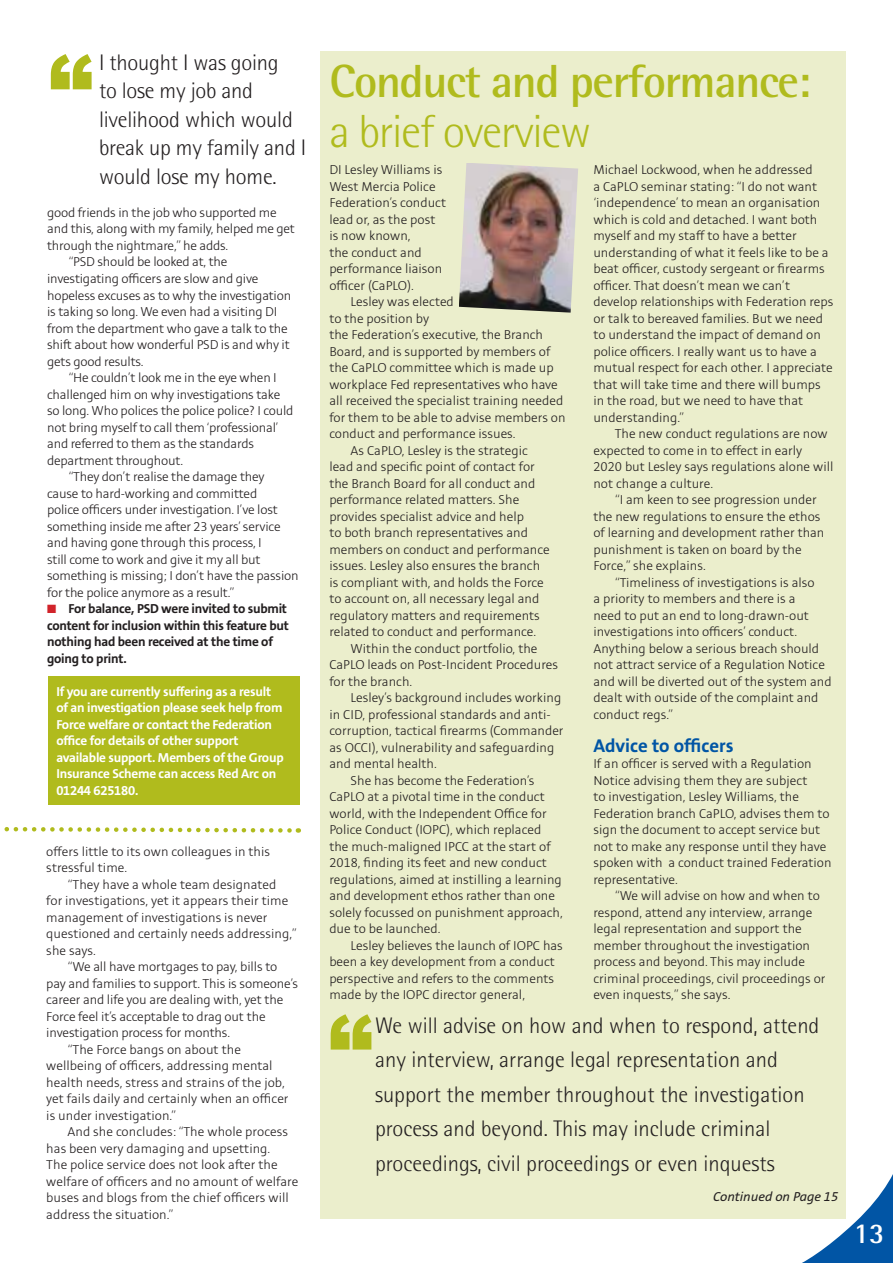
<style>
.page{position:relative;width:893px;height:1263px;background:#fff}
.page>*{position:absolute;margin:0;border:0;box-sizing:border-box;transform-origin:0 0}
.t1{font:900 88.5px "Arial";color:#b0bb1d}
.t2{font:700 46.5px "Rotis Semi Sans";letter-spacing:-.03em;color:#b0bb1d}
.t3{font:300 46.5px "Rotis Semi Sans";letter-spacing:-.03em;color:#b0bb1d}
.t4{font:700 28.5px "Rotis Semi Sans";color:#fff}
.t5{font:300 22.5px/28.5px "Rotis Semi Sans";color:#231f20}
.t6{font:700 20.25px "Stinnes Sans";color:#0155a5}
.t7{font:300 14.25px/16.5px "Stinnes Sans";color:#231f20}
.t8{font:700 14.25px/16.5px "Stinnes Sans";letter-spacing:-.015em;color:#fff}
.t9{font:700 14.25px/16.5px "Stinnes Sans";letter-spacing:-.015em;color:#231f20}
.t10{font:italic 14.25px "Stinnes Sans";color:#231f20}
.s1{color:#d1232a}
</style>
<div class="page">
<div style="left:48px;top:676px;width:251px;height:128px;background:#b0bb1d"></div>
<svg style="left:766px;top:1174px;width:127px;height:89px"></svg>
<div style="left:321px;top:51px;width:525px;height:1167px;background:#ebeecc"></div>
<img style="left:459px;top:163px;width:119px;height:150px">
<svg style="left:4px;top:827px;width:295px;height:6px"></svg>
<p class="t1" style="left:48px;top:23px;width:46px">“</p>
<p class="t5" style="left:99px;top:48px;width:209px">I thought I was going<br>to lose my job and livelihood which would break up my family and I would lose my home.</p>
<p class="t7" style="left:47px;top:205px;width:249px">good friends in the job who supported me and this, along with my family, helped me get through the nightmare,” he adds.</p>
<p class="t7" style="left:47px;top:254px;width:246px;text-indent:21px">“PSD should be looked at, the investigating officers are slow and give hopeless excuses as to why the investigation is taking so long. We even had a visiting DI from the department who gave a talk to the shift about how wonderful PSD is and why it gets good results.</p>
<p class="t7" style="left:47px;top:370px;width:248px;text-indent:21px">“He couldn’t look me in the eye when I challenged him on why investigations take so long. Who polices the police police? I could not bring myself to call them ‘professional’ and referred to them as the standards department throughout.</p>
<p class="t7" style="left:47px;top:469px;width:253px;text-indent:21px">“They don’t realise the damage they cause to hard-working and committed<br>police officers under investigation. I’ve lost something inside me after 23 years’ service and having gone through this process, I<br>still come to work and give it my all but something is missing; I don’t have the passion for the police anymore as a result.”</p>
<p class="t9" style="left:47px;top:601px;width:243px"><span class="s1">■</span> For balance, PSD were invited to submit content for inclusion within this feature but nothing had been received at the time of going to print.</p>
<p class="t8" style="left:56px;top:683px;width:229px">If you are currently suffering as a result of an investigation please seek help from Force welfare or contact the Federation office for details of other support available support. Members of the Group Insurance Scheme can access Red Arc on 01244 625180.</p>
<p class="t7" style="left:46px;top:843px;width:225px">offers little to its own colleagues in this stressful time.</p>
<p class="t7" style="left:46px;top:876px;width:252px;text-indent:21px">“They have a whole team designated<br>for investigations, yet it appears their time management of investigations is never questioned and certainly needs addressing,” she says.</p>
<p class="t7" style="left:46px;top:959px;width:253px;text-indent:21px">“We all have mortgages to pay, bills to pay and families to support. This is someone’s career and life you are dealing with, yet the Force feel it’s acceptable to drag out the investigation process for months.</p>
<p class="t7" style="left:46px;top:1041px;width:244px;text-indent:21px">“The Force bangs on about the wellbeing of officers, addressing mental health needs, stress and strains of the job, yet fails daily and certainly when an officer is under investigation.”</p>
<p class="t7" style="left:46px;top:1124px;width:253px;text-indent:21px">And she concludes: “The whole process has been very damaging and upsetting.<br>The police service does not look after the welfare of officers and no amount of welfare buses and blogs from the chief officers will address the situation.”</p>
<p class="t2" style="left:330px;top:53px;width:482px">Conduct and performance:</p>
<p class="t3" style="left:330px;top:104px;width:263px">a brief overview</p>
<p class="t7" style="left:329px;top:162px;width:118px">DI Lesley Williams is<br>West Mercia Police<br>Federation’s conduct lead or, as the post is now known,<br>the conduct and performance liaison officer (CaPLO).</p>
<p class="t7" style="left:329px;top:294px;width:238px;text-indent:21px">Lesley was elected<br>to the position by<br>the Federation’s executive, the Branch Board, and is supported by members of the CaPLO committee which is made up workplace Fed representatives who have all received the specialist training needed for them to be able to advise members on conduct and performance issues.</p>
<p class="t7" style="left:329px;top:442px;width:222px;text-indent:21px">As CaPLO, Lesley is the strategic lead and specific point of contact for the Branch Board for all conduct and performance related matters. She provides specialist advice and help<br>to both branch representatives and members on conduct and performance issues. Lesley also ensures the branch is compliant with, and holds the Force to account on, all necessary legal and regulatory matters and requirements related to conduct and performance.</p>
<p class="t7" style="left:329px;top:640px;width:230px;text-indent:21px">Within the conduct portfolio, the<br>CaPLO leads on Post-Incident Procedures for the branch.</p>
<p class="t7" style="left:329px;top:690px;width:236px;text-indent:21px">Lesley’s background includes working in CID, professional standards and anti&shy;corruption, tactical firearms (Commander as OCCI), vulnerability and safeguarding and mental health.</p>
<p class="t7" style="left:329px;top:772px;width:235px;text-indent:21px">She has become the Federation’s CaPLO at a pivotal time in the conduct world, with the Independent Office for Police Conduct (IOPC), which replaced the much-maligned IPCC at the start of 2018, finding its feet and new conduct regulations, aimed at instilling a learning and development ethos rather than one solely focussed on punishment approach, due to be launched.</p>
<p class="t7" style="left:329px;top:937px;width:235px;text-indent:21px">Lesley believes the launch of IOPC has been a key development from a conduct perspective and refers to the comments made by the IOPC director general,</p>
<p class="t7" style="left:593px;top:162px;width:241px">Michael Lockwood, when he addressed<br>a CaPLO seminar stating: “I do not want ‘independence’ to mean an organisation which is cold and detached. I want both myself and my staff to have a better understanding of what it feels like to be a beat officer, custody sergeant or firearms officer. That doesn’t mean we can’t develop relationships with Federation reps or talk to bereaved families. But we need to understand the impact of demand on police officers. I really want us to have a mutual respect for each other. I appreciate that will take time and there will bumps in the road, but we need to have that understanding.”</p>
<p class="t7" style="left:593px;top:426px;width:241px;text-indent:21px">The new conduct regulations are now expected to come in to effect in early 2020 but Lesley says regulations alone will not change a culture.</p>
<p class="t7" style="left:593px;top:492px;width:233px;text-indent:21px">“I am keen to see progression under the new regulations to ensure the ethos of learning and development rather than punishment is taken on board by the Force,” she explains.</p>
<p class="t7" style="left:593px;top:574px;width:240px;text-indent:21px">“Timeliness of investigations is also<br>a priority to members and there is a<br>need to put an end to long-drawn-out investigations into officers’ conduct.<br>Anything below a serious breach should not attract service of a Regulation Notice and will be diverted out of the system and dealt with outside of the complaint and conduct regs.”</p>
<p class="t6" style="left:593px;top:736px;width:142px">Advice to officers</p>
<p class="t7" style="left:593px;top:756px;width:240px">If an officer is served with a Regulation Notice advising them they are subject<br>to investigation, Lesley Williams, the Federation branch CaPLO, advises them to sign the document to accept service but not to make any response until they have spoken with a conduct trained Federation representative.</p>
<p class="t7" style="left:593px;top:888px;width:234px;text-indent:21px">“We will advise on how and when to respond, attend any interview, arrange legal representation and support the member throughout the investigation process and beyond. This may include criminal proceedings, civil proceedings or even inquests,” she says.</p>
<p class="t1" style="left:328px;top:983px;width:46px">“</p>
<p class="t5" style="left:375px;top:1008px;width:446px;line-height:34.5px">We will advise on how and when to respond, attend any interview, arrange legal representation and support the member throughout the investigation process and beyond. This may include criminal proceedings, civil proceedings or even inquests</p>
<p class="t10" style="left:713px;top:1190px;width:127px">Continued on Page 15</p>
<p class="t4" style="left:854px;top:1216px;width:32px">13</p>
</div>
